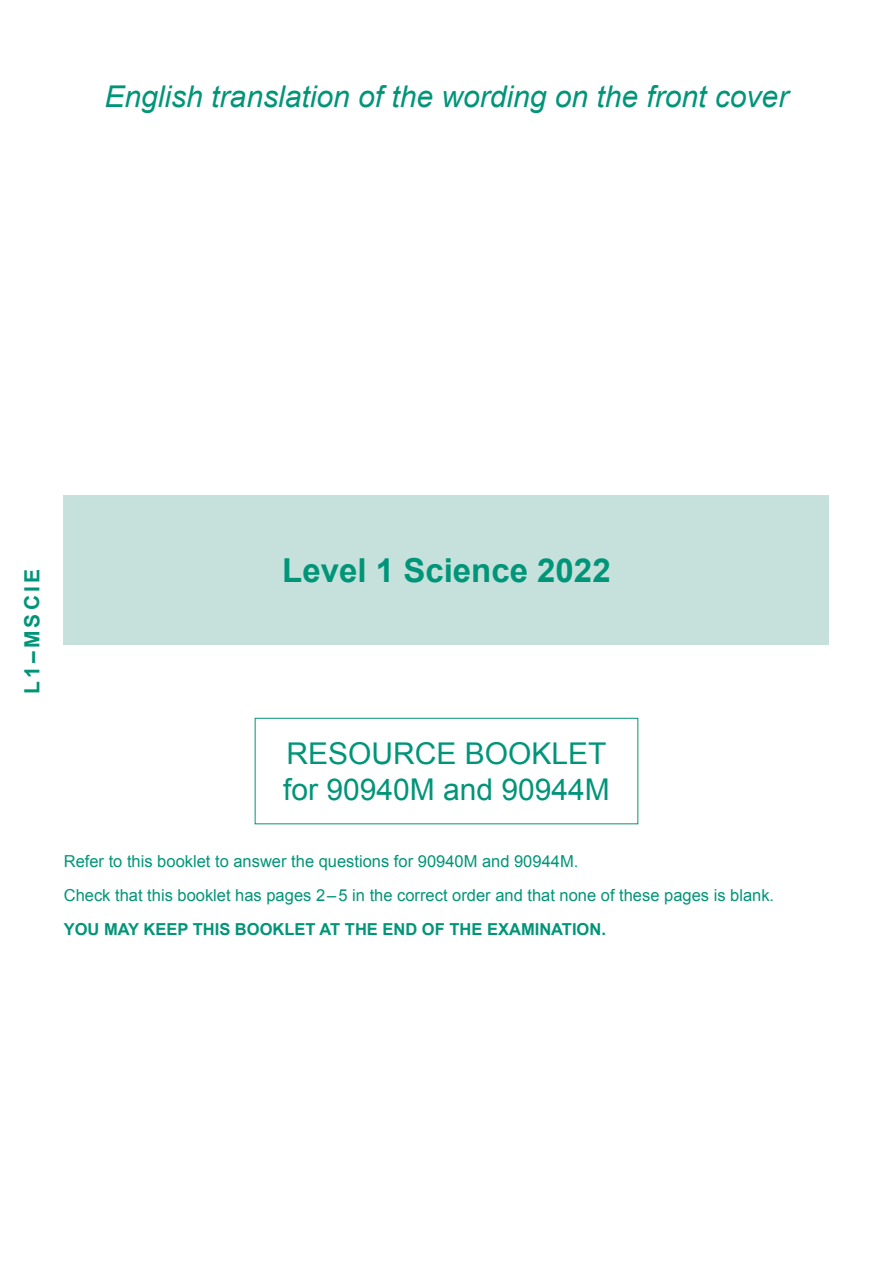
<style>
.page{position:relative;width:893px;height:1263px;background:#fff}
.page>*{position:absolute;margin:0;border:0;box-sizing:border-box;transform-origin:0 0}
.Level_-_Subject_-_Ye{font:700 33px "Arial";color:#009578}
.Inline_frame{font:italic 30px "Arial";color:#009578}
.Booklet_type__Q___A{font:30px "Arial";color:#009578}
.Booklet_type{font:30px "Arial";color:#009578}
.Standard_number{font:700 21px "Arial";letter-spacing:.15em;color:#009578}
.Instructions{font:16.5px "Arial";color:#009578}
.Instructions-2{font:700 16.5px "Arial";color:#009578}
</style>
<div class="page">
<div style="left:64px;top:495px;width:765px;height:150px;background:#c6e1db"></div>
<div style="left:255px;top:718px;width:383px;height:106px;border:1px solid #009578"></div>
<p class="Inline_frame" style="left:105px;top:77px;width:685px">English translation of the wording on the front cover</p>
<p class="Standard_number" style="left:18px;top:694px;width:126px;rotate:-90deg">L1–MSCIE</p>
<p class="Level_-_Subject_-_Ye" style="left:282px;top:549px;width:330px">Level 1 Science 2022</p>
<p class="Booklet_type" style="left:286px;top:734px;width:322px">RESOURCE BOOKLET</p>
<p class="Booklet_type__Q___A" style="left:283px;top:770px;width:328px">for 90940M and 90944M</p>
<p class="Instructions" style="left:64px;top:851px;width:516px">Refer to this booklet to answer the questions for 90940M and 90944M.</p>
<p class="Instructions" style="left:64px;top:884px;width:712px">Check that this booklet has pages 2–5 in the correct order and that none of these pages is blank.</p>
<p class="Instructions-2" style="left:64px;top:918px;width:544px">YOU MAY KEEP THIS BOOKLET AT THE END OF THE EXAMINATION.</p>
</div>
